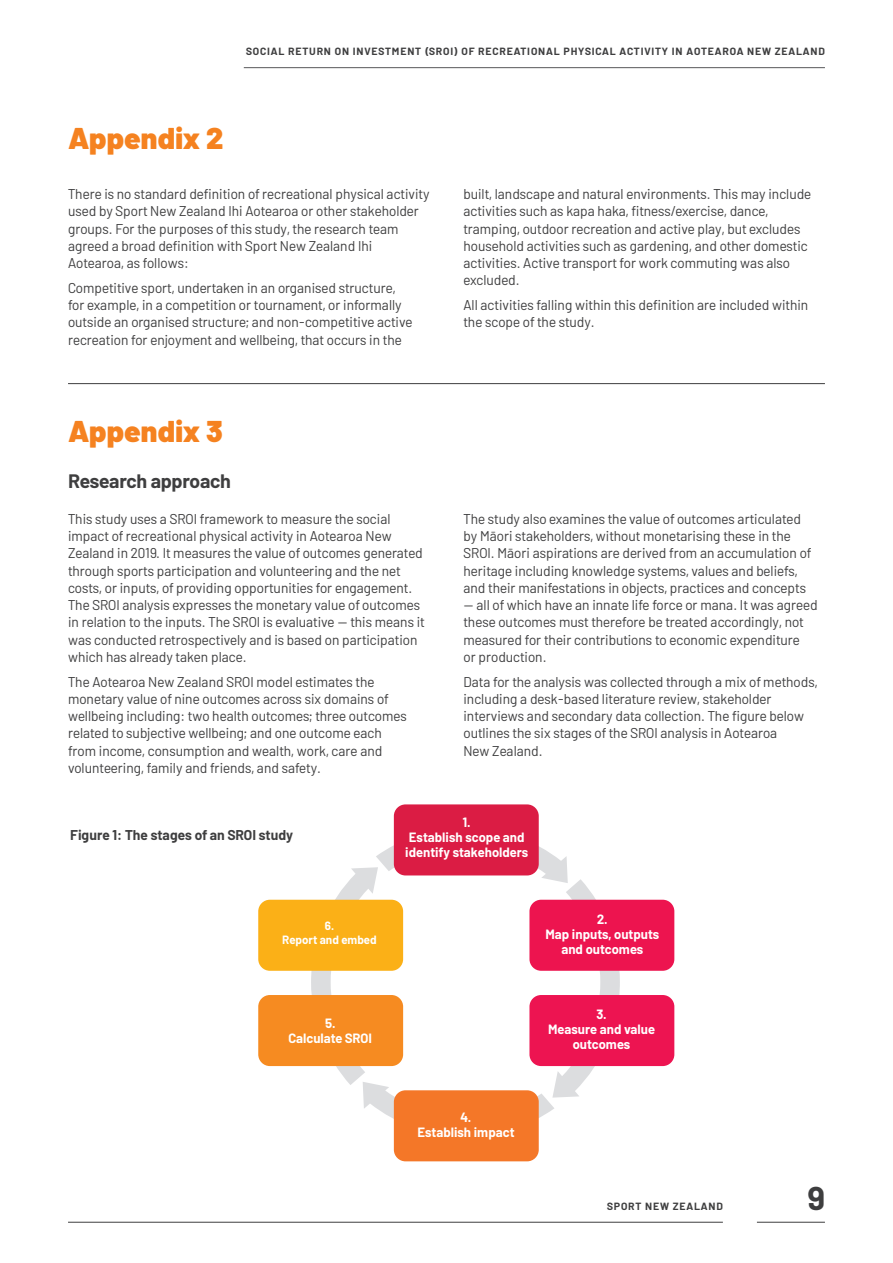
<style>
.page{position:relative;width:893px;height:1263px;background:#fff}
.page>*{position:absolute;margin:0;border:0;box-sizing:border-box;transform-origin:0 0}
.t1{font:700 33px "Barlow";color:#3e3e3f}
.Barlow_Main_Head_Ora{font:900 30px "Barlow";letter-spacing:.005em;color:#f58220}
._2ND_HEAD{font:700 19.5px "Barlow";letter-spacing:-.015em;color:#3e3e3f}
.Barlow_Text{font:14.25px/17.2px "Barlow";color:#3e3e3f}
.Barlow_Text-2{font:700 14.25px "Barlow";color:#3e3e3f}
.Barlow_Text-3{font:700 13.5px/15px "Barlow";color:#fff;text-align:center}
.Barlow_Text-4{font:700 12px/13.5px "Barlow";color:#fff;text-align:center}
.t2{font:700 10.5px "Barlow";letter-spacing:.08em;color:#3e3e3f}
</style>
<div class="page">
<hr style="left:68px;top:383px;width:757px;height:1px;background:#3e3e3f">
<svg style="left:311px;top:828px;width:309px;height:308px"></svg>
<div style="left:394px;top:804px;width:145px;height:71px;background:#db1c44;border-radius:12px"></div>
<div style="left:258px;top:900px;width:145px;height:71px;background:#fbb017;border-radius:12px"></div>
<div style="left:529px;top:900px;width:145px;height:71px;background:#ed144f;border-radius:12px"></div>
<div style="left:529px;top:995px;width:145px;height:71px;background:#ed1451;border-radius:12px"></div>
<div style="left:394px;top:1090px;width:145px;height:71px;background:#f47728;border-radius:12px"></div>
<div style="left:258px;top:995px;width:145px;height:71px;background:#f68b21;border-radius:12px"></div>
<hr style="left:68px;top:1222px;width:655px;height:1px;background:#3e3e3f">
<hr style="left:757px;top:1222px;width:68px;height:1px;background:#3e3e3f">
<hr style="left:244px;top:67px;width:581px;height:1px;background:#57585a">
<p class="t2" style="left:246px;top:44px;width:580px">SOCIAL RETURN ON INVESTMENT (SROI) OF RECREATIONAL PHYSICAL ACTIVITY IN AOTEAROA NEW ZEALAND</p>
<p class="Barlow_Main_Head_Ora" style="left:68px;top:116px;width:157px">Appendix 2</p>
<p class="Barlow_Text" style="left:68px;top:184px;width:363px">There is no standard definition of recreational physical activity used by Sport New Zealand Ihi Aotearoa or other stakeholder groups. For the purposes of this study, the research team agreed a broad definition with Sport New Zealand Ihi Aotearoa, as follows:</p>
<p class="Barlow_Text" style="left:68px;top:278px;width:346px">Competitive sport, undertaken in an organised structure, for example, in a competition or tournament, or informally outside an organised structure; and non-competitive active recreation for enjoyment and wellbeing, that occurs in the</p>
<p class="Barlow_Main_Head_Ora" style="left:68px;top:408px;width:156px">Appendix 3</p>
<p class="_2ND_HEAD" style="left:68px;top:466px;width:164px">Research approach</p>
<p class="Barlow_Text" style="left:68px;top:509px;width:358px">This study uses a SROI framework to measure the social impact of recreational physical activity in Aotearoa New Zealand in 2019. It measures the value of outcomes generated through sports participation and volunteering and the net costs, or inputs, of providing opportunities for engagement.<br>The SROI analysis expresses the monetary value of outcomes in relation to the inputs. The SROI is evaluative — this means it was conducted retrospectively and is based on participation which has already taken place.</p>
<p class="Barlow_Text" style="left:68px;top:672px;width:340px">The Aotearoa New Zealand SROI model estimates the monetary value of nine outcomes across six domains of wellbeing including: two health outcomes; three outcomes related to subjective wellbeing; and one outcome each from income, consumption and wealth, work, care and volunteering, family and friends, and safety.</p>
<p class="Barlow_Text" style="left:463px;top:184px;width:349px">built, landscape and natural environments. This may include activities such as kapa haka, fitness/exercise, dance, tramping, outdoor recreation and active play, but excludes household activities such as gardening, and other domestic activities. Active transport for work commuting was also excluded.</p>
<p class="Barlow_Text" style="left:463px;top:295px;width:346px">All activities falling within this definition are included within the scope of the study.</p>
<p class="Barlow_Text" style="left:463px;top:509px;width:349px">The study also examines the value of outcomes articulated by Māori stakeholders, without monetarising these in the SROI. Māori aspirations are derived from an accumulation of heritage including knowledge systems, values and beliefs, and their manifestations in objects, practices and concepts</p>
<p class="Barlow_Text" style="left:463px;top:595px;width:356px">— all of which have an innate life force or mana. It was agreed these outcomes must therefore be treated accordingly, not measured for their contributions to economic expenditure<br>or production.</p>
<p class="Barlow_Text" style="left:463px;top:672px;width:355px">Data for the analysis was collected through a mix of methods, including a desk-based literature review, stakeholder interviews and secondary data collection. The figure below outlines the six stages of the SROI analysis in Aotearoa<br>New Zealand.</p>
<p class="Barlow_Text-2" style="left:70px;top:824px;width:224px">Figure 1: The stages of an SROI study</p>
<p class="Barlow_Text-3" style="left:405px;top:813px;width:125px">1.<br>Establish scope and identify stakeholders</p>
<p class="Barlow_Text-4" style="left:282px;top:918px;width:96px">6.<br>Report and embed</p>
<p class="Barlow_Text-3" style="left:545px;top:910px;width:115px">2.<br>Map inputs, outputs and outcomes</p>
<p class="Barlow_Text-3" style="left:289px;top:1015px;width:85px">5.<br>Calculate SROI</p>
<p class="Barlow_Text-3" style="left:417px;top:1108px;width:99px">4.<br>Establish impact</p>
<p class="Barlow_Text-3" style="left:548px;top:1005px;width:109px">3.<br>Measure and value outcomes</p>
<p class="t2" style="left:607px;top:1198px;width:117px">SPORT NEW ZEALAND</p>
<h1 class="t1" style="left:807px;top:1173px;width:19px">9</h1>
</div>
